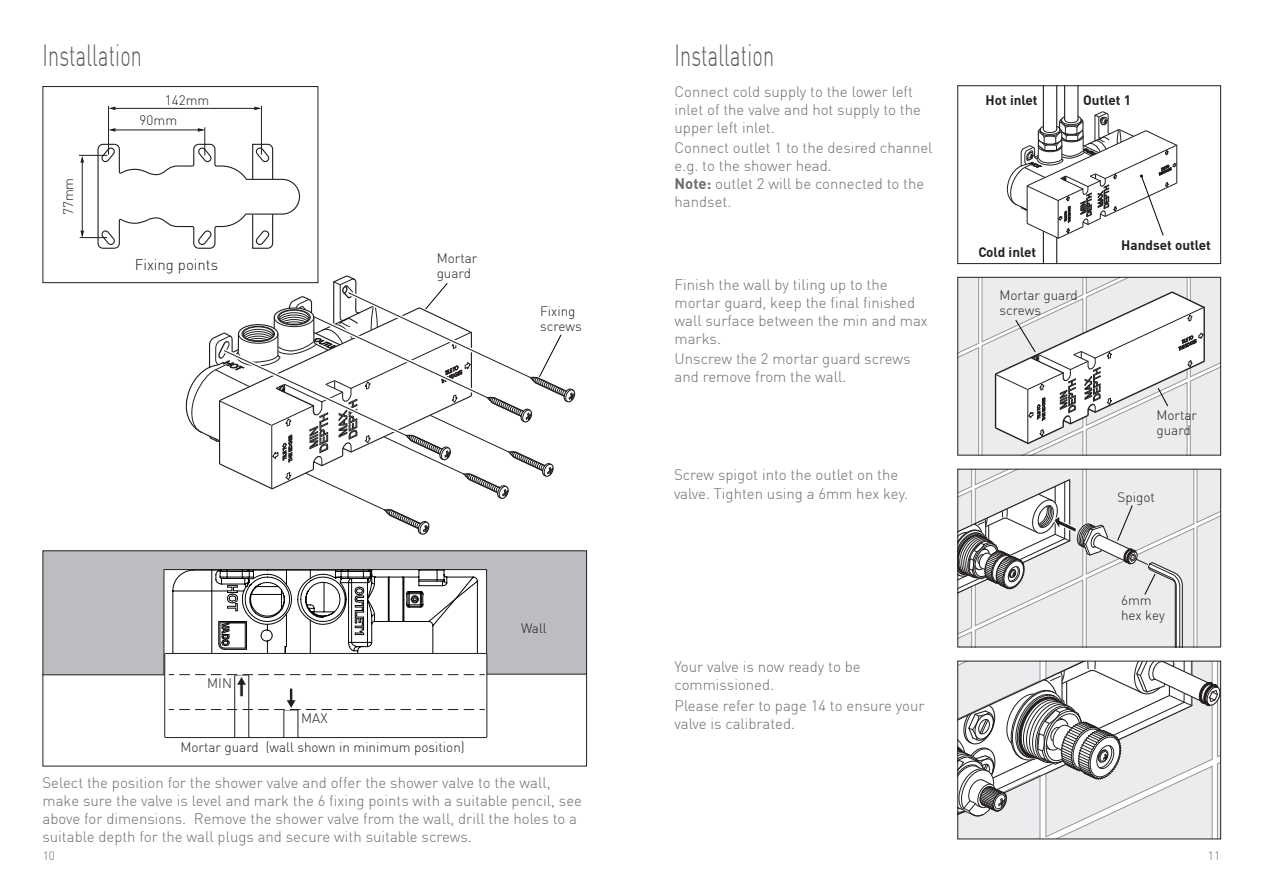
<style>
.page{position:relative;width:1263px;height:893px;background:#fff}
.page>*{position:absolute;margin:0;border:0;box-sizing:border-box;transform-origin:0 0}
.t1{font:300 30px "DIN";letter-spacing:.01em;color:#57585a;scale:.66 1}
.main_body{font:300 15px/18px "DIN";color:#6c6d70}
.t2{font:300 15px "DIN";color:#231f20}
.t3{font:300 13.5px/15px "DIN";color:#231f20}
.t4{font:700 13.5px "DIN";color:#231f20}
.t5{font:300 12px "DIN";color:#6c6d70}
.s1{font-weight:700}
</style>
<div class="page">
<svg style="left:959px;top:663px;width:260px;height:174px"></svg>
<div style="left:957px;top:661px;width:264px;height:178px;border:1px solid #231f20"></div>
<svg style="left:958px;top:277px;width:263px;height:178px"></svg>
<svg style="left:958px;top:469px;width:263px;height:178px;background:#dbdbdc"></svg>
<hr style="left:1064px;top:86px;width:1px;height:34px;background:#231f20">
<hr style="left:1077px;top:86px;width:1px;height:34px;background:#231f20">
<hr style="left:1043px;top:86px;width:1px;height:44px;background:#231f20">
<hr style="left:1056px;top:86px;width:1px;height:44px;background:#231f20">
<div style="left:957px;top:85px;width:264px;height:179px;border:1px solid #231f20"></div>
<svg style="left:1003px;top:111px;width:175px;height:153px"></svg>
<hr style="left:261px;top:106px;width:1px;height:49px;background:#211e1e">
<hr style="left:108px;top:106px;width:1px;height:49px;background:#211e1e">
<hr style="left:111px;top:108px;width:149px;height:1px;background:#211e1e">
<svg style="left:254px;top:107px;width:7px;height:3px"></svg>
<svg style="left:79px;top:127px;width:195px;height:122px"></svg>
<hr style="left:246px;top:179px;width:36px;height:1px;background:#211e1e">
<hr style="left:246px;top:214px;width:36px;height:1px;background:#211e1e">
<svg style="left:281px;top:178px;width:20px;height:37px"></svg>
<div style="left:43px;top:86px;width:275px;height:197px;border:1px solid #231f20"></div>
<svg style="left:179px;top:275px;width:397px;height:260px"></svg>
<div style="left:45px;top:552px;width:540px;height:124px;background:#bcbdc0"></div>
<svg style="left:169px;top:569px;width:316px;height:169px"></svg>
<p class="t1" style="left:43px;top:37px;width:152px">Installation</p>
<p class="t3" style="left:165px;top:93px;width:46px">142mm</p>
<p class="t3" style="left:61px;top:215px;width:39px;rotate:-90deg">77mm</p>
<p class="t3" style="left:140px;top:113px;width:39px">90mm</p>
<p class="t2" style="left:135px;top:255px;width:85px">Fixing points</p>
<p class="t3" style="left:437px;top:251px;width:42px">Mortar guard</p>
<p class="t3" style="left:540px;top:303px;width:43px">Fixing screws</p>
<p class="t3" style="left:207px;top:676px;width:26px">MIN</p>
<p class="t3" style="left:301px;top:711px;width:28px">MAX</p>
<p class="t3" style="left:180px;top:739px;width:286px">Mortar guard (wall shown in minimum position)</p>
<p class="t3" style="left:521px;top:620px;width:27px">Wall</p>
<p class="main_body" style="left:43px;top:773px;width:541px">Select the position for the shower valve and offer the shower valve to the wall, make sure the valve is level and mark the 6 fixing points with a suitable pencil, see above for dimensions. Remove the shower valve from the wall, drill the holes to a suitable depth for the wall plugs and secure with suitable screws.</p>
<p class="t1" style="left:675px;top:37px;width:152px">Installation</p>
<p class="main_body" style="left:675px;top:83px;width:248px">Connect cold supply to the lower left inlet of the valve and hot supply to the upper left inlet.</p>
<p class="main_body" style="left:675px;top:139px;width:259px">Connect outlet 1 to the desired channel e.g. to the shower head.<br><span class="s1">Note:</span> outlet 2 will be connected to the handset.</p>
<p class="main_body" style="left:675px;top:276px;width:255px">Finish the wall by tiling up to the mortar guard, keep the final finished wall surface between the min and max marks.</p>
<p class="main_body" style="left:675px;top:350px;width:237px">Unscrew the 2 mortar guard screws and remove from the wall.</p>
<p class="main_body" style="left:674px;top:466px;width:236px">Screw spigot into the outlet on the valve. Tighten using a 6mm hex key.</p>
<p class="main_body" style="left:675px;top:658px;width:188px">Your valve is now ready to be commissioned.</p>
<p class="main_body" style="left:675px;top:696px;width:251px">Please refer to page 14 to ensure your valve is calibrated.</p>
<p class="t4" style="left:985px;top:92px;width:54px">Hot inlet</p>
<p class="t4" style="left:1083px;top:92px;width:49px">Outlet 1</p>
<p class="t4" style="left:979px;top:243px;width:59px">Cold inlet</p>
<p class="t3" style="left:999px;top:288px;width:80px">Mortar guard screws</p>
<p class="t4" style="left:1121px;top:237px;width:91px">Handset outlet</p>
<p class="t3" style="left:1156px;top:408px;width:42px">Mortar guard</p>
<p class="t3" style="left:1118px;top:490px;width:39px">Spigot</p>
<p class="t3" style="left:1121px;top:593px;width:45px">6mm hex key</p>
<p class="t5" style="left:43px;top:848px;width:14px">10</p>
<p class="t5" style="left:1208px;top:848px;width:14px">11</p>
</div>
